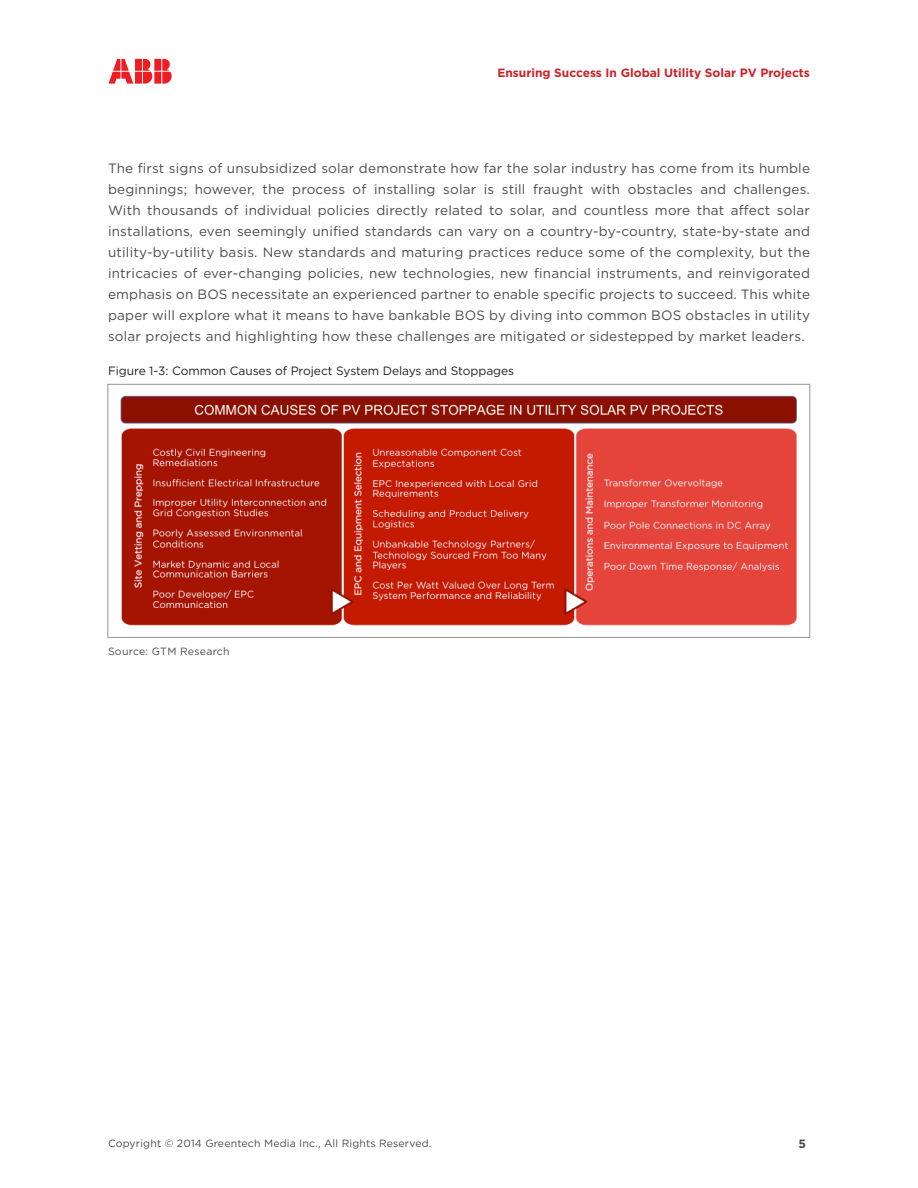
<style>
.page{position:relative;width:918px;height:1188px;background:#fff}
.page>*{position:absolute;margin:0;border:0;box-sizing:border-box;transform-origin:0 0}
.MAIN_BODY_COPY{font:13.5px/21px "Gotham";letter-spacing:.015em;color:#4b4c4d;text-align:justify}
.t1{font:12px "Gotham";letter-spacing:-.005em;color:#231f20}
.t2{font:700 12px "Gotham";color:#cc2229}
.t3{font:700 12px "Gotham";color:#4b4c4d}
.Source{font:10.5px "Gotham";letter-spacing:.015em;color:#4b4c4d}
</style>
<div class="page">
<svg style="left:109px;top:59px;width:63px;height:25px"></svg>
<img style="left:120px;top:395px;width:677px;height:231px">
<div style="left:108px;top:384px;width:702px;height:254px;border:1px solid #939598"></div>
<p class="t2" style="left:497px;top:65px;width:314px">Ensuring Success In Global Utility Solar PV Projects</p>
<p class="MAIN_BODY_COPY" style="left:108px;top:157px;width:704px">The first signs of unsubsidized solar demonstrate how far the solar industry has come from its humble beginnings; however, the process of installing solar is still fraught with obstacles and challenges.<br>With thousands of individual policies directly related to solar, and countless more that affect solar installations, even seemingly unified standards can vary on a country-by-country, state-by-state and utility-by-utility basis. New standards and maturing practices reduce some of the complexity, but the intricacies of ever-changing policies, new technologies, new financial instruments, and reinvigorated emphasis on BOS necessitate an experienced partner to enable specific projects to succeed. This white paper will explore what it means to have bankable BOS by diving into common BOS obstacles in utility solar projects and highlighting how these challenges are mitigated or sidestepped by market leaders.</p>
<p class="t1" style="left:108px;top:364px;width:408px">Figure 1-3: Common Causes of Project System Delays and Stoppages</p>
<p class="Source" style="left:108px;top:645px;width:123px">Source: GTM Research</p>
<p class="Source" style="left:108px;top:1137px;width:325px">Copyright © 2014 Greentech Media Inc., All Rights Reserved.</p>
<p class="t3" style="left:799px;top:1136px;width:9px">5</p>
</div>
